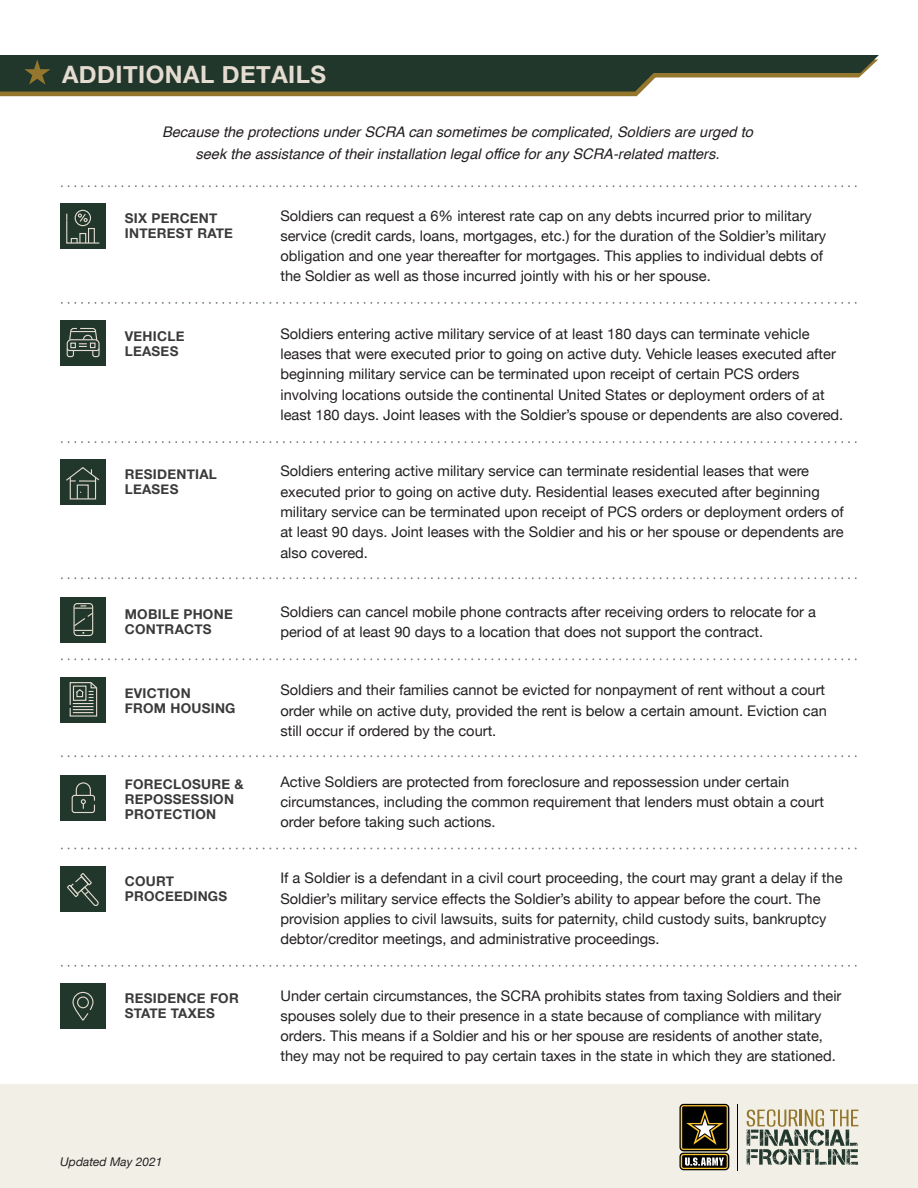
<style>
.page{position:relative;width:918px;height:1188px;background:#fff}
.page>*{position:absolute;margin:0;border:0;box-sizing:border-box;transform-origin:0 0}
.t1{font:700 24px "Helvetica Neue";letter-spacing:.02em;color:#e4dcd0}
.t2{font:14.7px/20.2px "Helvetica Neue";color:#231f20}
.t3{font:italic 14.7px/21.9px "Helvetica";color:#231f20;text-align:center}
.t4{font:700 13.5px/15px "Helvetica Neue";letter-spacing:.02em;color:#3a3a3a}
.t5{font:italic 12px "Helvetica Neue";color:#231f20}
</style>
<div class="page">
<div style="left:0;top:1085px;width:918px;height:103px;background:#f2efe7"></div>
<svg style="left:747px;top:1109px;width:111px;height:56px"></svg>
<svg style="left:679px;top:1104px;width:50px;height:66px;background:#4d4329"></svg>
<hr style="left:738px;top:1104px;width:1px;height:66px;background:#010101">
<div style="left:61px;top:204px;width:45px;height:45px;background:#22372c"></div>
<div style="left:61px;top:320px;width:45px;height:46px;background:#22372c"></div>
<div style="left:61px;top:460px;width:45px;height:45px;background:#22372c"></div>
<div style="left:61px;top:677px;width:45px;height:45px;background:#22372c"></div>
<div style="left:61px;top:776px;width:45px;height:45px;background:#22372c"></div>
<div style="left:61px;top:597px;width:45px;height:45px;background:#22372c"></div>
<div style="left:61px;top:866px;width:45px;height:46px;background:#22372c"></div>
<div style="left:61px;top:984px;width:45px;height:45px;background:#22372c"></div>
<svg style="left:61px;top:302px;width:796px;height:2px"></svg>
<svg style="left:61px;top:185px;width:796px;height:2px"></svg>
<svg style="left:61px;top:441px;width:796px;height:2px"></svg>
<svg style="left:61px;top:577px;width:796px;height:2px"></svg>
<svg style="left:61px;top:848px;width:796px;height:1px"></svg>
<svg style="left:61px;top:755px;width:796px;height:2px"></svg>
<svg style="left:61px;top:965px;width:796px;height:2px"></svg>
<svg style="left:61px;top:658px;width:796px;height:2px"></svg>
<div style="left:75px;top:210px;width:16px;height:16px;border:1px solid #e4dcd0;border-radius:50%"></div>
<svg style="left:66px;top:213px;width:34px;height:31px"></svg>
<svg style="left:66px;top:327px;width:34px;height:31px"></svg>
<svg style="left:66px;top:467px;width:34px;height:33px"></svg>
<svg style="left:69px;top:682px;width:29px;height:35px"></svg>
<div style="left:72px;top:795px;width:23px;height:18px;border:1px solid #e4dcd0;border-radius:2px"></div>
<svg style="left:75px;top:782px;width:16px;height:27px"></svg>
<div style="left:73px;top:603px;width:20px;height:33px;border:1px solid #e4dcd0;border-radius:3px"></div>
<svg style="left:73px;top:605px;width:21px;height:29px"></svg>
<svg style="left:67px;top:873px;width:32px;height:33px"></svg>
<svg style="left:72px;top:991px;width:22px;height:30px"></svg>
<div style="left:77px;top:997px;width:12px;height:11px;border:1px solid #e4dcd0;border-radius:50%"></div>
<svg style="left:0;top:55px;width:879px;height:41px;background:#4a5746"></svg>
<h1 class="t1" style="left:62px;top:55px;width:266px">ADDITIONAL DETAILS</h1>
<p class="t3" style="left:162px;top:121px;width:592px">Because the protections under SCRA can sometimes be complicated, Soldiers are urged to seek the assistance of their installation legal office for any SCRA-related matters.</p>
<p class="t4" style="left:125px;top:211px;width:110px">SIX PERCENT<br>INTEREST RATE</p>
<p class="t4" style="left:125px;top:329px;width:61px">VEHICLE<br>LEASES</p>
<p class="t2" style="left:280px;top:206px;width:547px">Soldiers can request a 6% interest rate cap on any debts incurred prior to military service (credit cards, loans, mortgages, etc.) for the duration of the Soldier’s military obligation and one year thereafter for mortgages. This applies to individual debts of the Soldier as well as those incurred jointly with his or her spouse.</p>
<p class="t2" style="left:280px;top:324px;width:564px">Soldiers entering active military service of at least 180 days can terminate vehicle leases that were executed prior to going on active duty. Vehicle leases executed after beginning military service can be terminated upon receipt of certain PCS orders involving locations outside the continental United States or deployment orders of at least 180 days. Joint leases with the Soldier’s spouse or dependents are also covered.</p>
<p class="t4" style="left:125px;top:467px;width:94px">RESIDENTIAL<br>LEASES</p>
<p class="t2" style="left:280px;top:462px;width:565px">Soldiers entering active military service can terminate residential leases that were executed prior to going on active duty. Residential leases executed after beginning military service can be terminated upon receipt of PCS orders or deployment orders of at least 90 days. Joint leases with the Soldier and his or her spouse or dependents are also covered.</p>
<p class="t4" style="left:125px;top:607px;width:109px">MOBILE PHONE<br>CONTRACTS</p>
<p class="t2" style="left:280px;top:602px;width:537px">Soldiers can cancel mobile phone contracts after receiving orders to relocate for a period of at least 90 days to a location that does not support the contract.</p>
<p class="t4" style="left:125px;top:686px;width:112px">EVICTION<br>FROM HOUSING</p>
<p class="t2" style="left:280px;top:681px;width:548px;text-align:justify">Soldiers and their families cannot be evicted for nonpayment of rent without a court order while on active duty, provided the rent is below a certain amount. Eviction can still occur if ordered by the court.</p>
<p class="t4" style="left:125px;top:777px;width:121px">FORECLOSURE &amp;<br>REPOSSESSION<br>PROTECTION</p>
<p class="t2" style="left:280px;top:772px;width:545px">Active Soldiers are protected from foreclosure and repossession under certain circumstances, including the common requirement that lenders must obtain a court order before taking such actions.</p>
<p class="t4" style="left:125px;top:874px;width:104px">COURT<br>PROCEEDINGS</p>
<p class="t2" style="left:280px;top:869px;width:564px">If a Soldier is a defendant in a civil court proceeding, the court may grant a delay if the Soldier’s military service effects the Soldier’s ability to appear before the court. The provision applies to civil lawsuits, suits for paternity, child custody suits, bankruptcy debtor/creditor meetings, and administrative proceedings.</p>
<p class="t4" style="left:125px;top:991px;width:115px">RESIDENCE FOR<br>STATE TAXES</p>
<p class="t2" style="left:280px;top:986px;width:563px">Under certain circumstances, the SCRA prohibits states from taxing Soldiers and their spouses solely due to their presence in a state because of compliance with military orders. This means if a Soldier and his or her spouse are residents of another state, they may not be required to pay certain taxes in the state in which they are stationed.</p>
<p class="t5" style="left:60px;top:1153px;width:104px">Updated May 2021</p>
</div>
